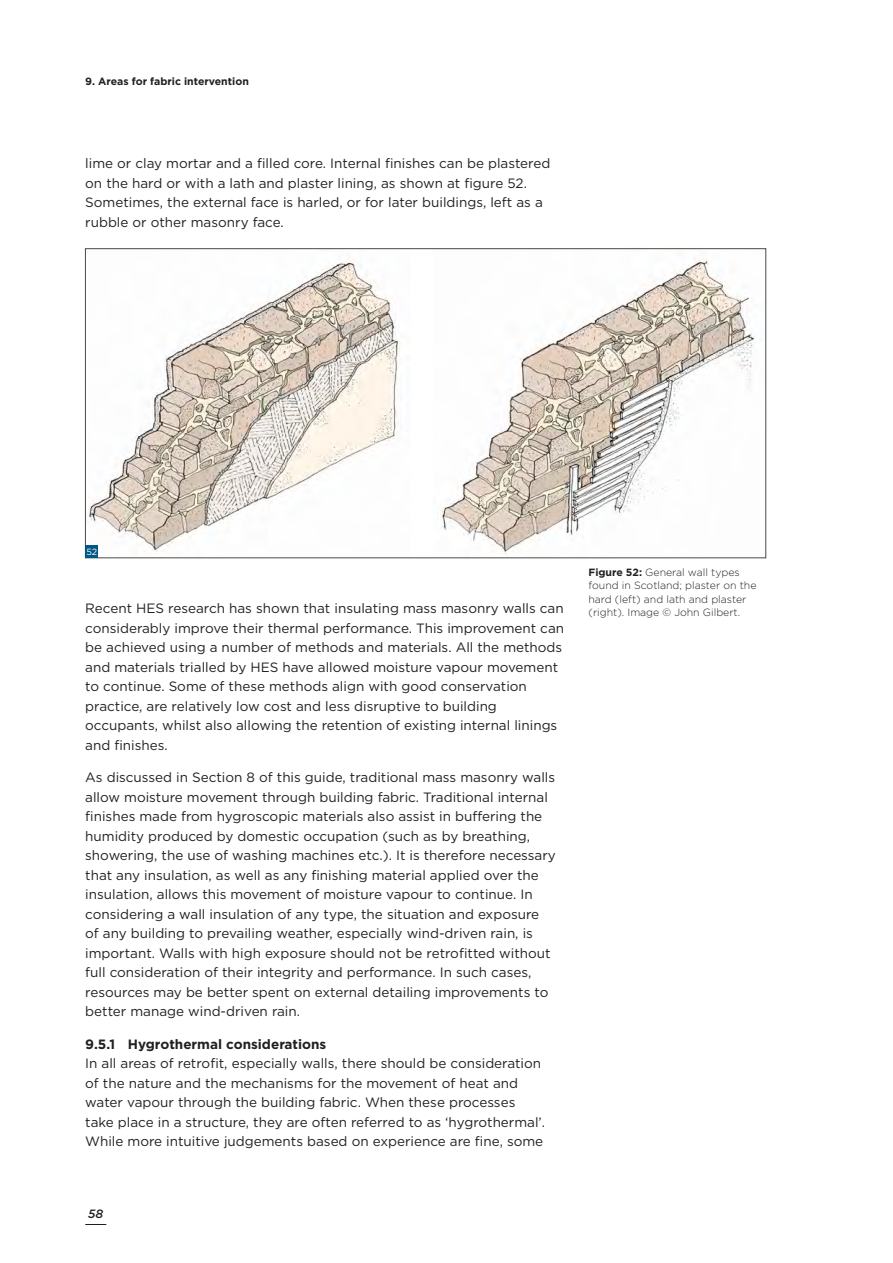
<style>
.page{position:relative;width:893px;height:1263px;background:#fff}
.page>*{position:absolute;margin:0;border:0;box-sizing:border-box;transform-origin:0 0}
.t1{font:13.5px/19.5px "Gotham";color:#231f20}
.t2{font:700 13.5px "Gotham";color:#231f20}
.t3{font:italic 500 12px "Gotham";color:#231f20}
.t4{font:300 10.5px/13.5px "Gotham";color:#231f20}
.t5{font:700 10.5px "Gotham";color:#231f20}
.t6{font:9px "Gotham";color:#fff}
.s1{font-weight:700}
</style>
<div class="page">
<svg style="left:85px;top:1224px;width:21px;height:1px"></svg>
<img style="left:89px;top:260px;width:313px;height:292px">
<img style="left:440px;top:258px;width:315px;height:297px">
<div style="left:85px;top:545px;width:13px;height:13px;background:#005685"></div>
<p class="t5" style="left:85px;top:74px;width:165px">9. Areas for fabric intervention</p>
<p class="t1" style="left:85px;top:153px;width:467px">lime or clay mortar and a filled core. Internal finishes can be plastered on the hard or with a lath and plaster lining, as shown at figure 52.<br>Sometimes, the external face is harled, or for later buildings, left as a rubble or other masonry face.</p>
<p class="t6" style="left:86px;top:546px;width:12px">52</p>
<p class="t4" style="left:588px;top:565px;width:170px"><span class="s1">Figure 52:</span> General wall types found in Scotland; plaster on the hard (left) and lath and plaster</p>
<p class="t1" style="left:85px;top:599px;width:480px">Recent HES research has shown that insulating mass masonry walls can</p>
<p class="t4" style="left:588px;top:605px;width:153px">(right). Image © John Gilbert.</p>
<p class="t1" style="left:85px;top:618px;width:480px">considerably improve their thermal performance. This improvement can be achieved using a number of methods and materials. All the methods and materials trialled by HES have allowed moisture vapour movement to continue. Some of these methods align with good conservation practice, are relatively low cost and less disruptive to building occupants, whilst also allowing the retention of existing internal linings and finishes.</p>
<p class="t1" style="left:85px;top:767px;width:472px">As discussed in Section 8 of this guide, traditional mass masonry walls allow moisture movement through building fabric. Traditional internal finishes made from hygroscopic materials also assist in buffering the humidity produced by domestic occupation (such as by breathing, showering, the use of washing machines etc.). It is therefore necessary that any insulation, as well as any finishing material applied over the insulation, allows this movement of moisture vapour to continue. In considering a wall insulation of any type, the situation and exposure of any building to prevailing weather, especially wind-driven rain, is important. Walls with high exposure should not be retrofitted without full consideration of their integrity and performance. In such cases, resources may be better spent on external detailing improvements to better manage wind-driven rain.</p>
<p class="t2" style="left:85px;top:1035px;width:243px">9.5.1 Hygrothermal considerations</p>
<p class="t1" style="left:85px;top:1053px;width:461px">In all areas of retrofit, especially walls, there should be consideration of the nature and the mechanisms for the movement of heat and water vapour through the building fabric. When these processes take place in a structure, they are often referred to as ‘hygrothermal’.<br>While more intuitive judgements based on experience are fine, some</p>
<p class="t3" style="left:88px;top:1206px;width:17px">58</p>
</div>
